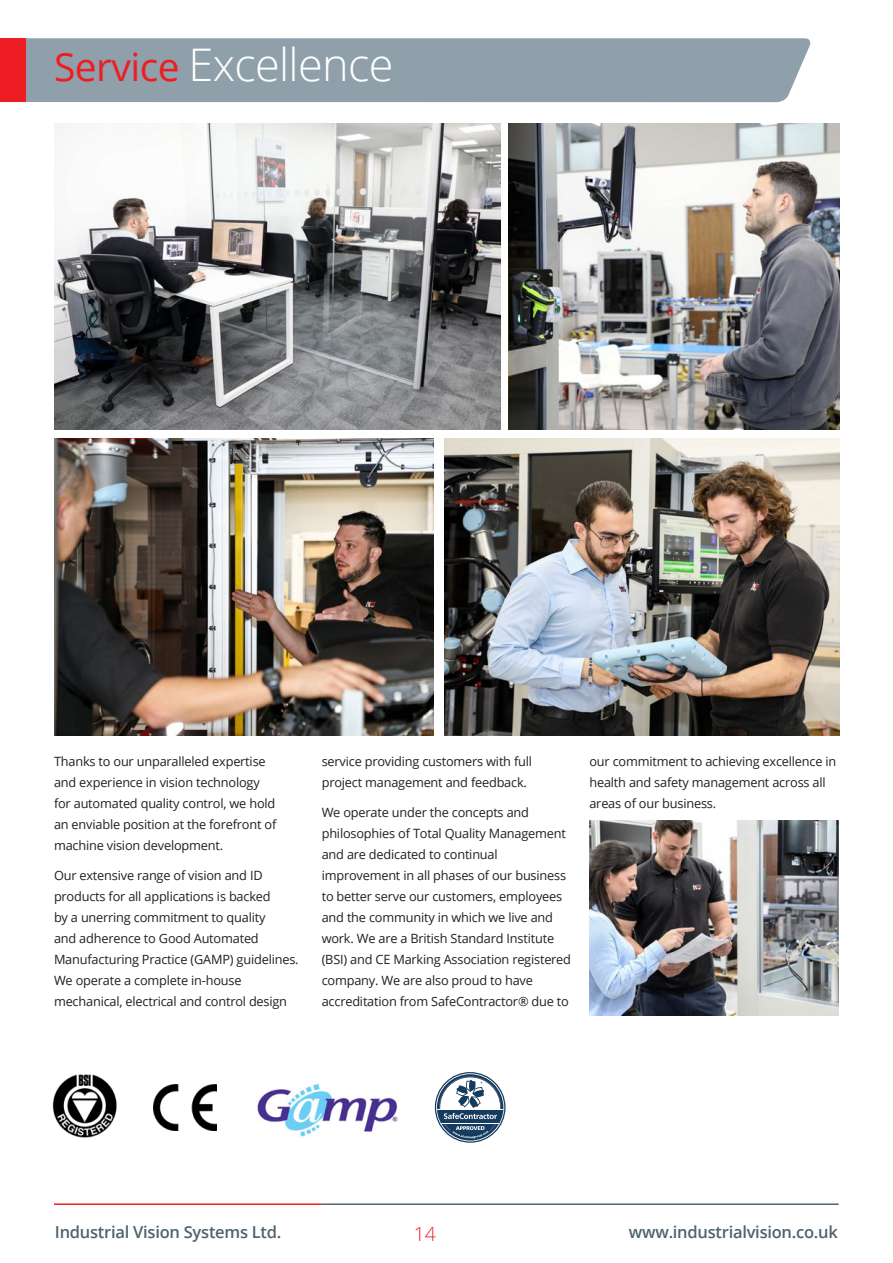
<style>
.page{position:relative;width:893px;height:1263px;background:#fff}
.page>*{position:absolute;margin:0;border:0;box-sizing:border-box;transform-origin:0 0}
.t1{font:300 45px "Open Sans";letter-spacing:-.015em;color:#fff}
.t2{font:300 19.5px "Open Sans";color:#ee1d23}
.t3{font:600 16.5px "Open Sans";letter-spacing:-.015em;color:#4d636e}
.t4{font:12.75px/21px "Open Sans";letter-spacing:-.015em;color:#231f20}
.s1{font-weight:400;font-size:39px;color:#ee1d23}
</style>
<div class="page">
<div style="left:26px;top:38px;width:785px;height:64px;background:#90a0aa"></div>
<div style="left:0;top:38px;width:26px;height:64px;background:#ee1d23"></div>
<img style="left:509px;top:123px;width:330px;height:306px">
<img style="left:54px;top:438px;width:380px;height:298px">
<img style="left:153px;top:1085px;width:63px;height:45px">
<img style="left:257px;top:1083px;width:141px;height:54px">
<img style="left:52px;top:1074px;width:65px;height:64px">
<svg style="left:433px;top:1070px;width:75px;height:75px"></svg>
<svg style="left:437px;top:1074px;width:66px;height:66px"></svg>
<svg style="left:437px;top:1110px;width:66px;height:13px"></svg>
<div style="left:435px;top:1072px;width:70px;height:71px;border:1px solid #153c5f;border-radius:50%"></div>
<svg style="left:439px;top:1076px;width:63px;height:62px"></svg>
<img style="left:444px;top:438px;width:395px;height:298px">
<img style="left:54px;top:123px;width:446px;height:306px">
<hr style="left:54px;top:1203px;width:267px;height:2px;background:#ee1d23">
<img style="left:589px;top:821px;width:250px;height:195px">
<h1 class="t1" style="left:54px;top:34px;width:341px"><span class="s1">Service</span> Excellence</h1>
<p class="t4" style="left:54px;top:751px;width:224px">Thanks to our unparalleled expertise and experience in vision technology for automated quality control, we hold an enviable position at the forefront of machine vision development.</p>
<p class="t4" style="left:54px;top:864px;width:246px">Our extensive range of vision and ID products for all applications is backed<br>by a unerring commitment to quality<br>and adherence to Good Automated Manufacturing Practice (GAMP) guidelines.<br>We operate a complete in-house mechanical, electrical and control design</p>
<p class="t4" style="left:322px;top:751px;width:212px">service providing customers with full project management and feedback.</p>
<p class="t4" style="left:322px;top:801px;width:251px">We operate under the concepts and philosophies of Total Quality Management and are dedicated to continual improvement in all phases of our business to better serve our customers, employees and the community in which we live and work. We are a British Standard Institute (BSI) and CE Marking Association registered company. We are also proud to have accreditation from SafeContractor® due to</p>
<p class="t4" style="left:589px;top:751px;width:248px">our commitment to achieving excellence in health and safety management across all areas of our business.</p>
<p class="t3" style="left:55px;top:1221px;width:228px">Industrial Vision Systems Ltd.</p>
<h2 class="t2" style="left:414px;top:1220px;width:23px">14</h2>
<p class="t3" style="left:629px;top:1221px;width:210px">www.industrialvision.co.uk</p>
</div>
